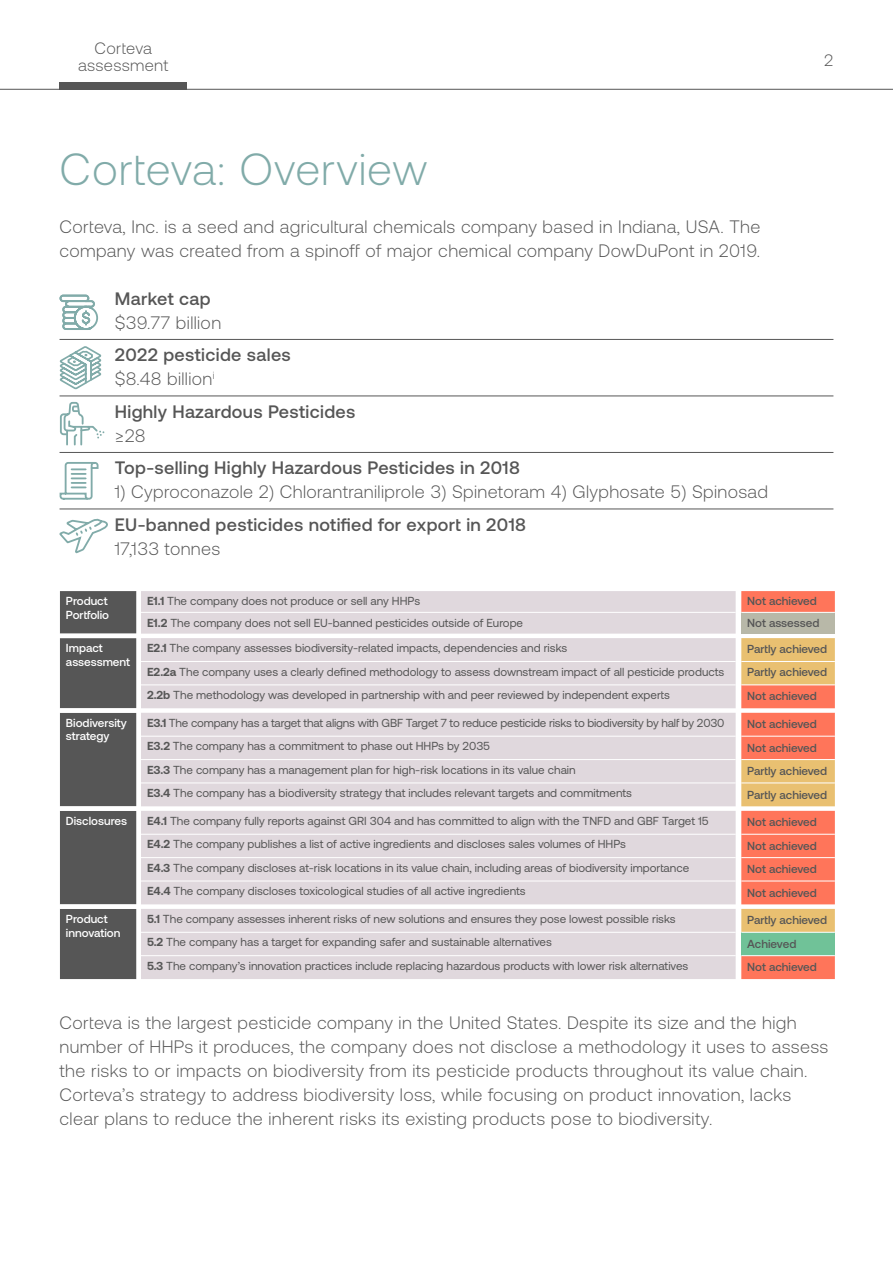
<style>
.page{position:relative;width:893px;height:1263px;background:#fff}
.page>*{position:absolute;margin:0;border:0;box-sizing:border-box;transform-origin:0 0}
._1__Primary_Heading{font:300 45px "Aeonik";letter-spacing:.02em;color:#81aba9}
.t1{font:300 18px/24px "Aeonik";letter-spacing:.02em;color:#565656}
.t2{font:500 18px/24px "Aeonik";letter-spacing:.02em;color:#565656}
.top_right_heading_gr{font:300 16.5px/16.5px "Aeonik";letter-spacing:.02em;color:#565656;text-align:center}
.Body_Text_-_Main{font:300 16.5px "Aeonik";color:#565656}
.t3{font:11.7px "Aeonik";color:#565656}
._5__Footnotes_5{font:500 11.7px "Aeonik";color:#565656}
._5__Footnotes_5-2{font:500 11.7px/13.5px "Aeonik";color:#fff}
.s1{font-weight:500}
.s2{font-weight:300}
.s3{font-weight:700}
</style>
<div class="page">
<hr style="left:0;top:89px;width:893px;height:1px;background:#565656">
<div style="left:60px;top:82px;width:127px;height:7px;background:#565656"></div>
<hr style="left:60px;top:339px;width:773px;height:1px;background:#565656">
<hr style="left:60px;top:396px;width:773px;height:1px;background:#565656">
<hr style="left:60px;top:452px;width:773px;height:1px;background:#565656">
<hr style="left:60px;top:509px;width:773px;height:1px;background:#565656">
<svg style="left:60px;top:402px;width:44px;height:44px"></svg>
<svg style="left:59px;top:294px;width:40px;height:36px"></svg>
<svg style="left:59px;top:346px;width:43px;height:44px"></svg>
<svg style="left:59px;top:462px;width:40px;height:38px"></svg>
<svg style="left:59px;top:518px;width:49px;height:36px"></svg>
<div style="left:60px;top:591px;width:77px;height:388px;background:#565656"></div>
<div style="left:141px;top:591px;width:595px;height:388px;background:#e0d8dd"></div>
<svg style="left:741px;top:591px;width:94px;height:388px"></svg>
<div style="left:741px;top:932px;width:94px;height:24px;background:#70c298"></div>
<hr style="left:141px;top:834px;width:595px;height:1px;background:#fff">
<hr style="left:741px;top:834px;width:94px;height:1px;background:#fff">
<hr style="left:141px;top:857px;width:595px;height:1px;background:#fff">
<hr style="left:741px;top:857px;width:94px;height:1px;background:#fff">
<hr style="left:141px;top:881px;width:595px;height:1px;background:#fff">
<hr style="left:741px;top:881px;width:94px;height:1px;background:#fff">
<hr style="left:141px;top:736px;width:595px;height:1px;background:#fff">
<hr style="left:741px;top:736px;width:94px;height:1px;background:#fff">
<hr style="left:141px;top:759px;width:595px;height:1px;background:#fff">
<hr style="left:741px;top:759px;width:94px;height:1px;background:#fff">
<hr style="left:141px;top:783px;width:595px;height:1px;background:#fff">
<hr style="left:741px;top:783px;width:94px;height:1px;background:#fff">
<hr style="left:141px;top:661px;width:595px;height:1px;background:#fff">
<hr style="left:741px;top:661px;width:94px;height:1px;background:#fff">
<hr style="left:141px;top:685px;width:595px;height:1px;background:#fff">
<hr style="left:741px;top:685px;width:94px;height:1px;background:#fff">
<hr style="left:141px;top:612px;width:595px;height:1px;background:#fff">
<hr style="left:741px;top:612px;width:94px;height:1px;background:#fff">
<hr style="left:141px;top:932px;width:595px;height:1px;background:#fff">
<hr style="left:141px;top:955px;width:595px;height:1px;background:#fff">
<hr style="left:741px;top:932px;width:94px;height:1px;background:#fff">
<hr style="left:741px;top:955px;width:94px;height:1px;background:#fff">
<p class="top_right_heading_gr" style="left:78px;top:40px;width:91px">Corteva assessment</p>
<p class="_1__Primary_Heading" style="left:60px;top:144px;width:369px">Corteva: Overview</p>
<p class="t1" style="left:60px;top:214px;width:702px">Corteva, Inc. is a seed and agricultural chemicals company based in Indiana, USA. The company was created from a spinoff of major chemical company DowDuPont in 2019.</p>
<p class="t1" style="left:115px;top:286px;width:108px"><span class="s1">Market cap </span>$39.77 billion</p>
<p class="t2" style="left:115px;top:343px;width:178px">2022 pesticide sales <span class="s2">$8.48 billion</span><sup>i</sup></p>
<p class="t2" style="left:115px;top:399px;width:242px">Highly Hazardous Pesticides <span class="s2">≥28</span></p>
<p class="t2" style="left:115px;top:456px;width:407px">Top-selling Highly Hazardous Pesticides in 2018</p>
<p class="t1" style="left:115px;top:480px;width:655px">1) Cyproconazole 2) Chlorantraniliprole 3) Spinetoram 4) Glyphosate 5) Spinosad</p>
<p class="t2" style="left:115px;top:512px;width:413px">EU-banned pesticides notified for export in 2018<br><span class="s2">17,133 tonnes</span></p>
<p class="Body_Text_-_Main" style="left:824px;top:51px;width:11px">2</p>
<p class="_5__Footnotes_5-2" style="left:66px;top:594px;width:45px">Product<br>Portfolio</p>
<p class="t3" style="left:147px;top:595px;width:275px"><span class="s3">E1.1</span> The company does not produce or sell any HHPs</p>
<p class="_5__Footnotes_5" style="left:747px;top:595px;width:71px">Not achieved</p>
<p class="t3" style="left:147px;top:616px;width:378px"><span class="s3">E1.2</span> The company does not sell EU-banned pesticides outside of Europe</p>
<p class="_5__Footnotes_5" style="left:747px;top:616px;width:74px">Not assessed</p>
<p class="_5__Footnotes_5-2" style="left:66px;top:641px;width:38px">Impact</p>
<p class="_5__Footnotes_5-2" style="left:66px;top:655px;width:65px">assessment</p>
<p class="t3" style="left:147px;top:642px;width:422px"><span class="s3">E2.1</span> The company assesses biodiversity-related impacts, dependencies and risks</p>
<p class="_5__Footnotes_5" style="left:747px;top:642px;width:81px">Partly achieved</p>
<p class="t3" style="left:147px;top:665px;width:579px"><span class="s3">E2.2a</span> The company uses a clearly defined methodology to assess downstream impact of all pesticide products</p>
<p class="_5__Footnotes_5" style="left:747px;top:666px;width:81px">Partly achieved</p>
<p class="t3" style="left:147px;top:688px;width:525px"><span class="s3">2.2b</span> The methodology was developed in partnership with and peer reviewed by independent experts</p>
<p class="_5__Footnotes_5" style="left:747px;top:689px;width:71px">Not achieved</p>
<p class="_5__Footnotes_5-2" style="left:66px;top:716px;width:62px">Biodiversity strategy</p>
<p class="t3" style="left:147px;top:716px;width:579px"><span class="s3">E3.1</span> The company has a target that aligns with GBF Target 7 to reduce pesticide risks to biodiversity by half by 2030</p>
<p class="_5__Footnotes_5" style="left:747px;top:717px;width:71px">Not achieved</p>
<p class="t3" style="left:147px;top:740px;width:345px"><span class="s3">E3.2</span> The company has a commitment to phase out HHPs by 2035</p>
<p class="_5__Footnotes_5" style="left:747px;top:741px;width:71px">Not achieved</p>
<p class="t3" style="left:147px;top:763px;width:430px"><span class="s3">E3.3</span> The company has a management plan for high-risk locations in its value chain</p>
<p class="_5__Footnotes_5" style="left:747px;top:764px;width:81px">Partly achieved</p>
<p class="t3" style="left:147px;top:786px;width:487px"><span class="s3">E3.4</span> The company has a biodiversity strategy that includes relevant targets and commitments</p>
<p class="_5__Footnotes_5" style="left:747px;top:788px;width:81px">Partly achieved</p>
<p class="_5__Footnotes_5-2" style="left:66px;top:814px;width:63px">Disclosures</p>
<p class="t3" style="left:147px;top:814px;width:563px"><span class="s3">E4.1</span> The company fully reports against GRI 304 and has committed to align with the TNFD and GBF Target 15</p>
<p class="_5__Footnotes_5" style="left:747px;top:816px;width:71px">Not achieved</p>
<p class="t3" style="left:147px;top:838px;width:480px"><span class="s3">E4.2</span> The company publishes a list of active ingredients and discloses sales volumes of HHPs</p>
<p class="_5__Footnotes_5" style="left:747px;top:839px;width:71px">Not achieved</p>
<p class="t3" style="left:147px;top:861px;width:544px"><span class="s3">E4.3</span> The company discloses at-risk locations in its value chain, including areas of biodiversity importance</p>
<p class="_5__Footnotes_5" style="left:747px;top:862px;width:71px">Not achieved</p>
<p class="t3" style="left:147px;top:885px;width:380px"><span class="s3">E4.4</span> The company discloses toxicological studies of all active ingredients</p>
<p class="_5__Footnotes_5" style="left:747px;top:886px;width:71px">Not achieved</p>
<p class="_5__Footnotes_5-2" style="left:66px;top:912px;width:43px">Product</p>
<p class="_5__Footnotes_5-2" style="left:66px;top:926px;width:56px">innovation</p>
<p class="t3" style="left:147px;top:912px;width:530px"><span class="s3">5.1</span> The company assesses inherent risks of new solutions and ensures they pose lowest possible risks</p>
<p class="_5__Footnotes_5" style="left:747px;top:914px;width:81px">Partly achieved</p>
<p class="t3" style="left:147px;top:936px;width:406px"><span class="s3">5.2</span> The company has a target for expanding safer and sustainable alternatives</p>
<p class="_5__Footnotes_5" style="left:747px;top:937px;width:51px">Achieved</p>
<p class="t3" style="left:147px;top:959px;width:543px"><span class="s3">5.3</span> The company’s innovation practices include replacing hazardous products with lower risk alternatives</p>
<p class="_5__Footnotes_5" style="left:747px;top:960px;width:71px">Not achieved</p>
<p class="t1" style="left:60px;top:1011px;width:770px">Corteva is the largest pesticide company in the United States. Despite its size and the high number of HHPs it produces, the company does not disclose a methodology it uses to assess the risks to or impacts on biodiversity from its pesticide products throughout its value chain.<br>Corteva’s strategy to address biodiversity loss, while focusing on product innovation, lacks clear plans to reduce the inherent risks its existing products pose to biodiversity.</p>
</div>
